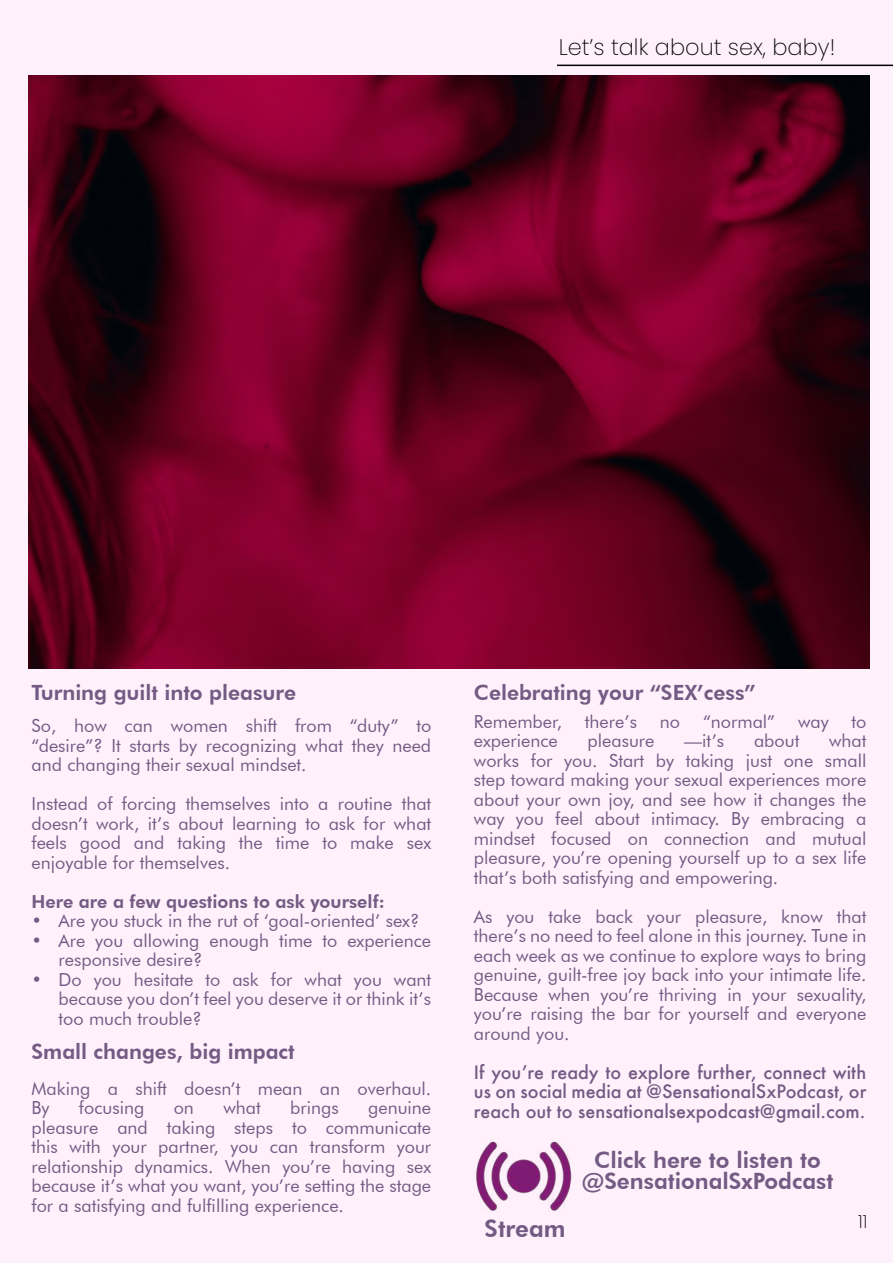
<style>
.page{position:relative;width:893px;height:1263px;background:#fff1fc}
.page>*{position:absolute;margin:0;border:0;box-sizing:border-box;transform-origin:0 0}
.t1{font:800 24px "Futura BT";color:#745b84}
.t2{font:800 22.5px/21px "Futura BT";color:#745b84;text-align:center}
.t3{font:200 22.5px "Poppins";color:#000}
.t4{font:800 21px "Futura BT";color:#745b84}
.t5{font:18px/19.5px "Futura BT";color:#745b84;text-align:justify}
.t6{font:500 18px/19.5px "Futura";color:#745b84;text-align:justify}
.t7{font:800 18px "Futura BT";color:#745b84}
.t8{font:200 18px "Poppins";color:#000}
</style>
<div class="page">
<img style="left:29px;top:75px;width:841px;height:593px">
<hr style="left:557px;top:65px;width:336px;height:1px;background:#000">
<img style="left:476px;top:1141px;width:96px;height:70px">
<p class="t3" style="left:559px;top:34px;width:278px">Let’s talk about sex, baby!</p>
<p class="t4" style="left:32px;top:680px;width:266px">Turning guilt into pleasure</p>
<p class="t4" style="left:474px;top:680px;width:283px">Celebrating your “SEX’cess”</p>
<p class="t5" style="left:32px;top:716px;width:401px">So, how can women shift from “duty” to “desire”? It starts by recognizing what they need and changing their sexual mindset.</p>
<p class="t5" style="left:32px;top:794px;width:401px">Instead of forcing themselves into a routine that doesn’t work, it’s about learning to ask for what feels good and taking the time to make sex enjoyable for themselves.</p>
<p class="t7" style="left:32px;top:890px;width:355px">Here are a few questions to ask yourself:</p>
<p class="t5" style="left:32px;top:911px;width:389px">• Are you stuck in the rut of ‘goal-oriented’ sex?</p>
<p class="t5" style="left:59px;top:930px;width:374px;text-indent:-27px">• Are you allowing enough time to experience responsive desire?</p>
<p class="t5" style="left:59px;top:969px;width:374px;text-indent:-27px">• Do you hesitate to ask for what you want because you don’t feel you deserve it or think it’s too much trouble?</p>
<p class="t4" style="left:32px;top:1039px;width:265px">Small changes, big impact</p>
<p class="t5" style="left:32px;top:1078px;width:401px">Making a shift doesn’t mean an overhaul.<br>By</p>
<p class="t5" style="left:79px;top:1098px;width:67px">focusing</p>
<p class="t5" style="left:174px;top:1098px;width:22px">on</p>
<p class="t5" style="left:223px;top:1098px;width:39px">what</p>
<p class="t5" style="left:290px;top:1098px;width:50px">brings</p>
<p class="t5" style="left:32px;top:1098px;width:401px;text-indent:337px">genuine pleasure and taking steps to communicate this with your partner, you can transform your relationship dynamics. When you’re having sex because it’s what you want, you’re setting the stage for a satisfying and fulfilling experience.</p>
<p class="t5" style="left:474px;top:712px;width:90px">Remember,</p>
<p class="t5" style="left:585px;top:712px;width:54px">there’s</p>
<p class="t5" style="left:660px;top:712px;width:22px">no</p>
<p class="t5" style="left:703px;top:712px;width:74px">“normal”</p>
<p class="t5" style="left:798px;top:712px;width:32px">way</p>
<p class="t5" style="left:851px;top:712px;width:16px">to</p>
<p class="t5" style="left:474px;top:731px;width:85px">experience</p>
<p class="t5" style="left:587px;top:731px;width:68px">pleasure</p>
<p class="t5" style="left:684px;top:731px;width:42px">—it’s</p>
<p class="t5" style="left:754px;top:731px;width:47px">about</p>
<p class="t5" style="left:474px;top:731px;width:394px;text-indent:355px">what works for you. Start by taking just one small step toward making your sexual experiences more about your own joy, and see how it changes the way you feel about intimacy. By embracing a mindset focused on connection and mutual pleasure, you’re opening yourself up to a sex life that’s both satisfying and empowering.</p>
<p class="t5" style="left:474px;top:907px;width:394px">As you take back your pleasure, know that there’s no need to feel alone in this journey. Tune in each week as we continue to explore ways to bring genuine, guilt-free joy back into your intimate life.<br>Because when you’re thriving in your sexuality, you’re raising the bar for yourself and everyone around you.</p>
<p class="t6" style="left:474px;top:1062px;width:394px">If you’re ready to explore further, connect with us on social media at @SensationalSxPodcast, or reach out to sensationalsexpodcast@gmail.com.</p>
<h1 class="t1" style="left:485px;top:1213px;width:82px">Stream</h1>
<p class="t2" style="left:582px;top:1149px;width:253px">Click here to listen to @SensationalSxPodcast</p>
<p class="t8" style="left:858px;top:1211px;width:11px">11</p>
</div>
